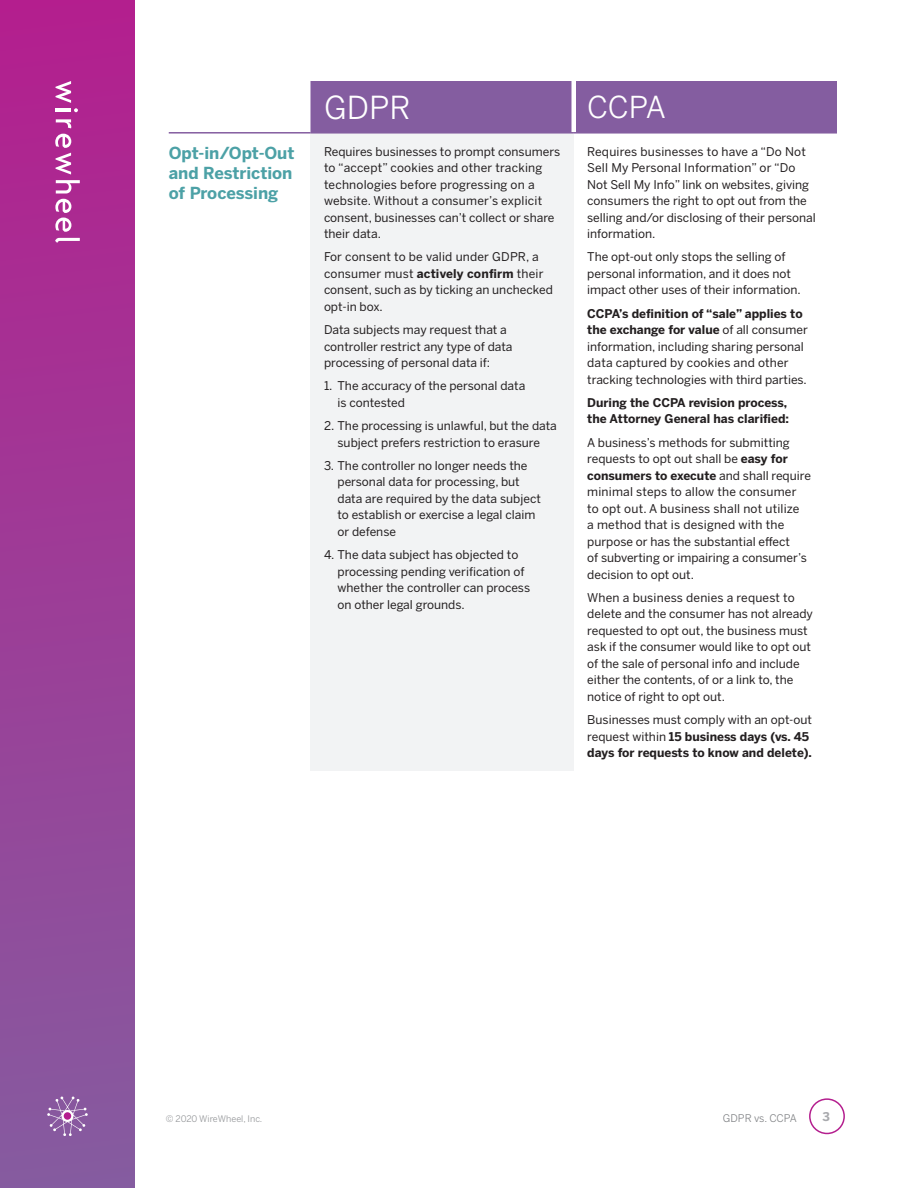
<style>
.page{position:relative;width:918px;height:1188px;background:#fff}
.page>*{position:absolute;margin:0;border:0;box-sizing:border-box;transform-origin:0 0}
.t1{font:31.5px "Benton Sans";color:#fff}
.t2{font:30px "Benton Sans";color:#fff}
.t3{font:700 16.5px/19.8px "Benton Sans";color:#4ca1a6}
.t4{font:12px/16.5px "Benton Sans";color:#231f20}
.t5{font:700 12px/16.5px "Benton Sans";color:#231f20}
.t6{font:700 12px "Benton Sans";color:#a8a9ad}
.t7{font:10.5px "Benton Sans";color:#808285}
.t8{font:9px "Benton Sans";color:#939598}
.s1{font-weight:700}
.s2{font-weight:400}
</style>
<div class="page">
<div style="left:809px;top:1098px;width:36px;height:36px;border:2px solid #b41e8e;border-radius:50%"></div>
<div style="left:1px;top:0;width:133px;height:1188px;background:linear-gradient(to bottom,#b41e8e,#855ca0)"></div>
<div style="left:310px;top:81px;width:527px;height:51px;background:#845da0"></div>
<div style="left:310px;top:133px;width:264px;height:638px;background:#f2f3f4"></div>
<hr style="left:169px;top:132px;width:141px;height:2px;background:#845da0">
<hr style="left:310px;top:132px;width:264px;height:2px;background:#845da0">
<hr style="left:574px;top:132px;width:263px;height:2px;background:#845da0">
<hr style="left:572px;top:81px;width:4px;height:51px;background:#fff">
<svg style="left:56px;top:81px;width:22px;height:31px"></svg>
<hr style="left:56px;top:109px;width:15px;height:3px;background:#fff">
<svg style="left:56px;top:119px;width:15px;height:9px"></svg>
<svg style="left:55px;top:134px;width:25px;height:98px"></svg>
<svg style="left:55px;top:238px;width:25px;height:5px"></svg>
<svg style="left:47px;top:1097px;width:41px;height:39px;background:#9c71ad"></svg>
<p class="t1" style="left:324px;top:89px;width:88px">GDPR</p>
<p class="t2" style="left:587px;top:89px;width:80px">CCPA</p>
<p class="t3" style="left:169px;top:144px;width:127px">Opt-in/Opt-Out and Restriction of Processing</p>
<p class="t4" style="left:324px;top:143px;width:238px">Requires businesses to prompt consumers to “accept” cookies and other tracking technologies before progressing on a website. Without a consumer’s explicit consent, businesses can’t collect or share their data.</p>
<p class="t4" style="left:324px;top:249px;width:230px">For consent to be valid under GDPR, a consumer must <span class="s1">actively confirm</span> their consent, such as by ticking an unchecked opt-in box.</p>
<p class="t4" style="left:324px;top:322px;width:190px">Data subjects may request that a controller restrict any type of data processing of personal data if:</p>
<p class="t4" style="left:338px;top:378px;width:189px;text-indent:-14px">1. The accuracy of the personal data is contested</p>
<p class="t4" style="left:324px;top:418px;width:234px;text-align:center">2. The processing is unlawful, but the data subject prefers restriction to erasure</p>
<p class="t4" style="left:338px;top:457px;width:205px;text-indent:-14px">3. The controller no longer needs the personal data for processing, but data are required by the data subject to establish or exercise a legal claim or defense</p>
<p class="t4" style="left:338px;top:547px;width:194px;text-indent:-14px">4. The data subject has objected to processing pending verification of whether the controller can process on other legal grounds.</p>
<p class="t4" style="left:587px;top:143px;width:230px">Requires businesses to have a “Do Not Sell My Personal Information” or “Do Not Sell My Info” link on websites, giving consumers the right to opt out from the selling and/or disclosing of their personal information.</p>
<p class="t4" style="left:587px;top:249px;width:215px">The opt-out only stops the selling of personal information, and it does not impact other uses of their information.</p>
<p class="t4" style="left:587px;top:305px;width:222px"><span class="s1">CCPA’s definition of “sale” applies to the exchange for value</span> of all consumer information, including sharing personal data captured by cookies and other tracking technologies with third parties.</p>
<p class="t5" style="left:587px;top:395px;width:203px">During the CCPA revision process, the Attorney General has clarified:</p>
<p class="t4" style="left:587px;top:434px;width:225px">A business’s methods for submitting requests to opt out shall be <span class="s1">easy for consumers to execute</span> and shall require minimal steps to allow the consumer to opt out. A business shall not utilize<br>a method that is designed with the purpose or has the substantial effect<br>of subverting or impairing a consumer’s decision to opt out.</p>
<p class="t4" style="left:587px;top:589px;width:227px">When a business denies a request to delete and the consumer has not already requested to opt out, the business must ask if the consumer would like to opt out of the sale of personal info and include either the contents, of or a link to, the notice of right to opt out.</p>
<p class="t5" style="left:587px;top:712px;width:226px"><span class="s2">Businesses must comply with an opt-out request within</span> 15 business days (vs. 45 days for requests to know and delete).</p>
<p class="t8" style="left:166px;top:1113px;width:98px">© 2020 WireWheel, Inc.</p>
<p class="t7" style="left:723px;top:1112px;width:76px">GDPR vs. CCPA</p>
<p class="t6" style="left:823px;top:1109px;width:9px">3</p>
</div>
